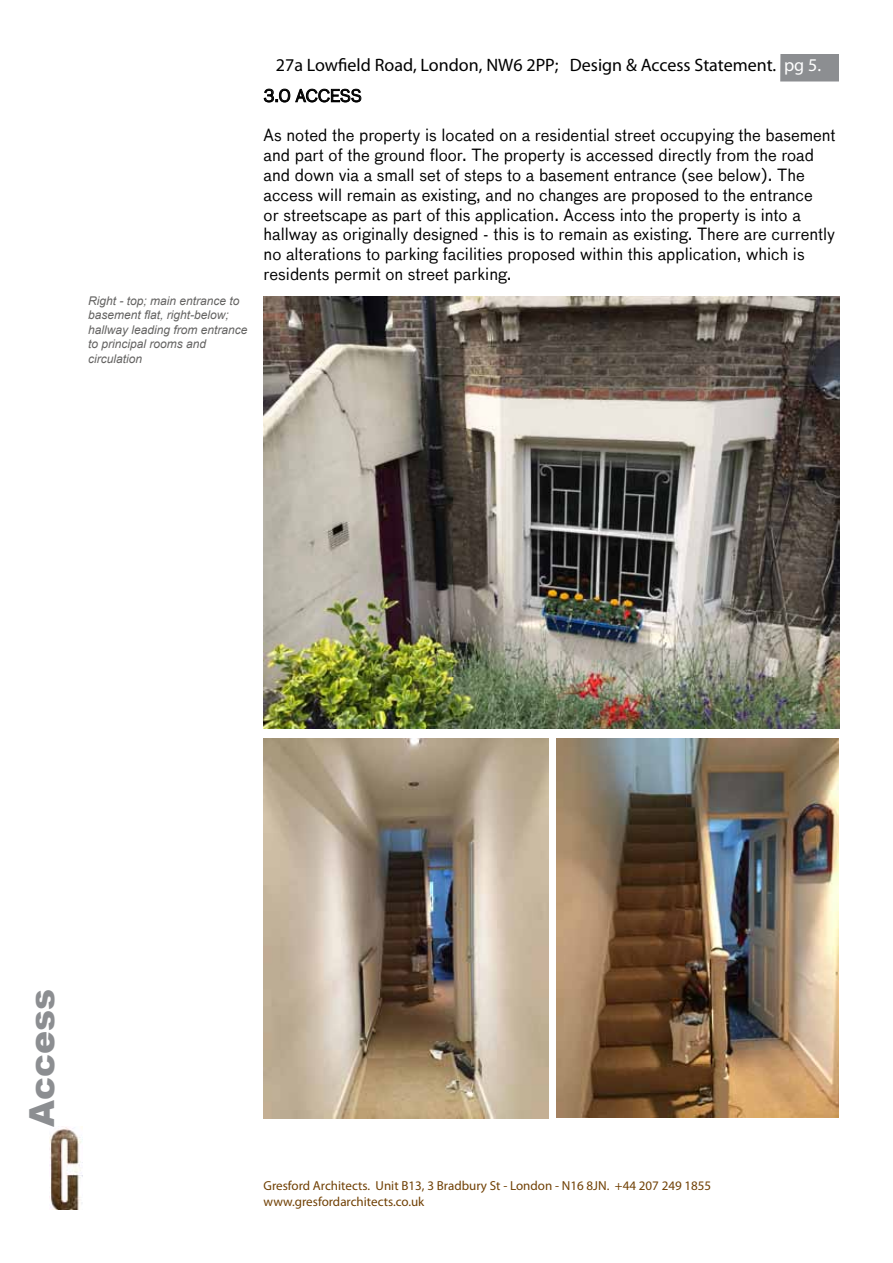
<style>
.page{position:relative;width:893px;height:1263px;background:#fff}
.page>*{position:absolute;margin:0;border:0;box-sizing:border-box;transform-origin:0 0}
.t1{font:900 34.5px "Arial";color:#8c8e91}
.t2{font:18px "Myriad Pro";color:#000}
.t3{font:16.5px/19.8px "Bau LF";color:#000}
.t4{font:13.05px/15.6px "Myriad Pro";color:#704004}
.t5{font:italic 12px/14.4px "Arial";color:#646362}
.s1{color:#fff}
</style>
<div class="page">
<img style="left:50px;top:1127px;width:32px;height:82px">
<div style="left:780px;top:54px;width:59px;height:27px;background:#8c8e91"></div>
<svg style="left:263px;top:88px;width:99px;height:15px"></svg>
<img style="left:264px;top:296px;width:575px;height:432px">
<img style="left:264px;top:739px;width:284px;height:379px">
<img style="left:557px;top:739px;width:282px;height:379px">
<p class="t5" style="left:88px;top:294px;width:161px">Right - top; main entrance to basement flat, right-below; hallway leading from entrance to principal rooms and circulation</p>
<p class="t2" style="left:276px;top:54px;width:547px">27a Lowfield Road, London, NW6 2PP; Design &amp; Access Statement. <span class="s1">pg 5.</span></p>
<p class="t3" style="left:264px;top:86px;width:100px">3.0 ACCESS</p>
<p class="t3" style="left:264px;top:125px;width:574px">As noted the property is located on a residential street occupying the basement and part of the ground floor. The property is accessed directly from the road and down via a small set of steps to a basement entrance (see below). The access will remain as existing, and no changes are proposed to the entrance<br>or streetscape as part of this application. Access into the property is into a hallway as originally designed - this is to remain as existing. There are currently no alterations to parking facilities proposed within this application, which is residents permit on street parking.</p>
<h1 class="t1" style="left:17px;top:1127px;width:140px;rotate:-90deg">Access</h1>
<p class="t4" style="left:264px;top:1178px;width:449px">Gresford Architects. Unit B13, 3 Bradbury St - London - N16 8JN. +44 207 249 1855 www.gresfordarchitects.co.uk</p>
</div>
